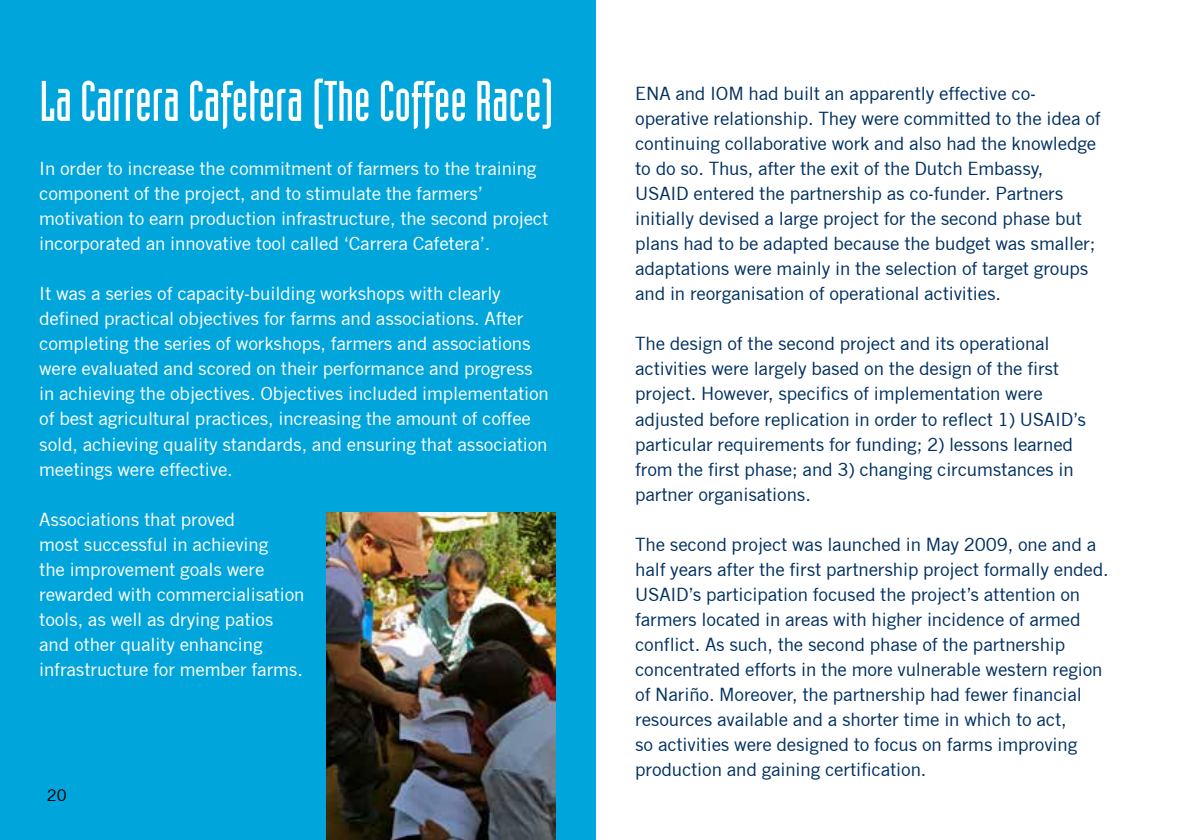
<style>
.page{position:relative;width:1191px;height:840px;background:#fff}
.page>*{position:absolute;margin:0;border:0;box-sizing:border-box;transform-origin:0 0}
.t1{font:56px "Industria Solid";color:#fff}
.t2{font:18px/25px "RS Merasmus Sans";letter-spacing:-.01em;color:#003061}
.t3{font:18px/25px "RS Merasmus Sans";letter-spacing:-.01em;color:#fff}
.t4{font:16px "RS Merasmus Sans";color:#000}
</style>
<div class="page">
<div style="left:0;top:0;width:595px;height:839px;background:#00a5db"></div>
<img style="left:327px;top:512px;width:229px;height:327px">
<h1 class="t1" style="left:40px;top:70px;width:516px">La Carrera Cafetera (The Coffee Race)</h1>
<p class="t3" style="left:39px;top:156px;width:510px">I n order to increase the commitment of farmers to the training component of the project, and to stimulate the farmers’ motivation to earn production infrastructure, the second project incorporated an innovative tool called ‘Carrera Cafetera’.</p>
<p class="t3" style="left:39px;top:281px;width:511px">It was a series of capacity-building workshops with clearly defined practical objectives for farms and associations. After completing the series of workshops, farmers and associations were evaluated and scored on their performance and progress in achieving the objectives. Objectives included implementation of best agricultural practices, increasing the amount of coffee sold, achieving quality standards, and ensuring that association meetings were effective.</p>
<p class="t3" style="left:39px;top:506px;width:267px">Associations that proved<br>most successful in achieving<br>the improvement goals were rewarded with commercialisation tools, as well as drying patios and other quality enhancing infrastructure for member farms.</p>
<p class="t4" style="left:47px;top:785px;width:21px">20</p>
<p class="t2" style="left:635px;top:81px;width:13px">ENA</p>
<p class="t2" style="left:675px;top:81px;width:46px">and IOM</p>
<p class="t2" style="left:635px;top:81px;width:467px;text-indent:113px">had built an apparently effective co&shy;operative relationship. They were committed to the idea of continuing collaborative work and also had the knowledge to do so. Thus, after the exit of the Dutch Embassy,<br>USAID</p>
<p class="t2" style="left:635px;top:181px;width:462px;text-indent:58px">entered the partnership as co-funder. Partners initially devised a large project for the second phase but plans had to be adapted because the budget was smaller; adaptations were mainly in the selection of target groups and in reorganisation of operational activities.</p>
<p class="t2" style="left:635px;top:331px;width:425px">The design of the second project and its operational activities were largely based on the design of the first project. H owever, specifics of implementation were adjusted before replication in order to reflect 1) USAID</p>
<p class="t2" style="left:1073px;top:406px;width:14px">’s</p>
<p class="t2" style="left:635px;top:431px;width:440px;text-align:justify">particular requirements for funding; 2) lessons learned from the first phase; and 3) changing circumstances in partner organisations.</p>
<p class="t2" style="left:635px;top:531px;width:475px">The second project was launched in May 2009, one and a half years after the first partnership project formally ended.<br>USAID</p>
<p class="t2" style="left:635px;top:581px;width:469px;text-indent:53px">’s participation focused the project’s attention on farmers located in areas with higher incidence of armed conflict. As such, the second phase of the partnership concentrated efforts in the more vulnerable western region of Nariño. Moreover, the partnership had fewer financial resources available and a shorter time in which to act,<br>so activities were designed to focus on farms improving production and gaining certification.</p>
</div>
